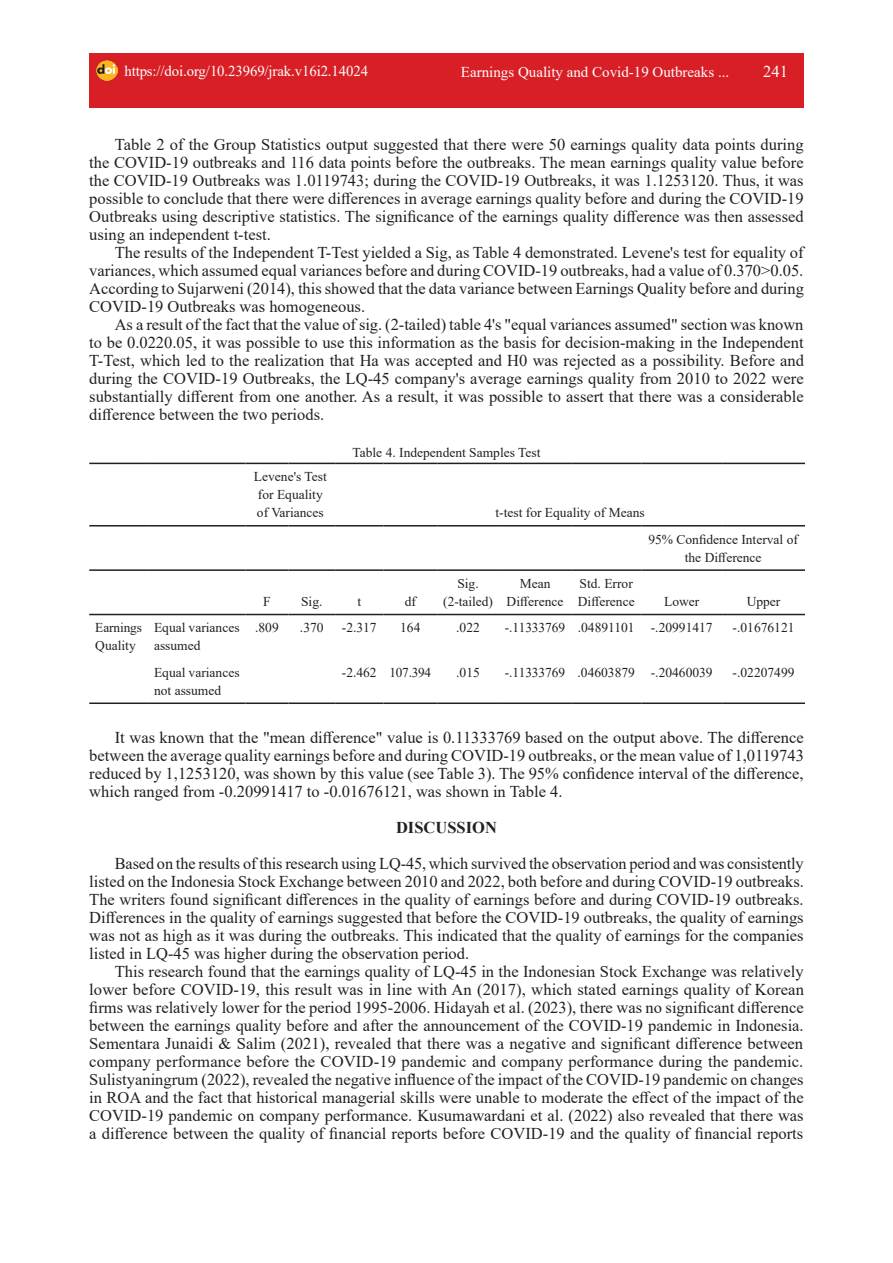
<style>
.page{position:relative;width:893px;height:1263px;background:#fff}
.page>*{position:absolute;margin:0;border:0;box-sizing:border-box;transform-origin:0 0}
.isi_paragraf{font:16.5px/18px "Times New Roman";color:#231f20;text-align:justify}
.isi_paragraf-2{font:700 16.5px "Times New Roman";color:#231f20}
.t1{font:16.5px "Times New Roman";color:#fff}
.t2{font:15px "Times New Roman";color:#fff}
.teks_table{font:13.5px/18px "Times New Roman";color:#231f20}
</style>
<div class="page">
<div style="left:89px;top:53px;width:715px;height:55px;background:#d91f26"></div>
<img style="left:97px;top:60px;width:20px;height:21px">
<hr style="left:89px;top:463px;width:59px;height:1px;background:#231f20">
<hr style="left:148px;top:463px;width:98px;height:1px;background:#231f20">
<hr style="left:246px;top:463px;width:42px;height:1px;background:#231f20">
<hr style="left:288px;top:463px;width:47px;height:1px;background:#231f20">
<hr style="left:335px;top:463px;width:48px;height:1px;background:#231f20">
<hr style="left:383px;top:463px;width:54px;height:1px;background:#231f20">
<hr style="left:437px;top:463px;width:62px;height:1px;background:#231f20">
<hr style="left:499px;top:463px;width:72px;height:1px;background:#231f20">
<hr style="left:571px;top:463px;width:70px;height:1px;background:#231f20">
<hr style="left:641px;top:463px;width:81px;height:1px;background:#231f20">
<hr style="left:722px;top:463px;width:83px;height:1px;background:#231f20">
<hr style="left:89px;top:525px;width:59px;height:1px;background:#231f20">
<hr style="left:148px;top:525px;width:98px;height:1px;background:#231f20">
<hr style="left:246px;top:525px;width:42px;height:1px;background:#231f20">
<hr style="left:288px;top:525px;width:47px;height:1px;background:#231f20">
<hr style="left:335px;top:525px;width:48px;height:1px;background:#231f20">
<hr style="left:383px;top:525px;width:54px;height:1px;background:#231f20">
<hr style="left:437px;top:525px;width:62px;height:1px;background:#231f20">
<hr style="left:499px;top:525px;width:72px;height:1px;background:#231f20">
<hr style="left:571px;top:525px;width:70px;height:1px;background:#231f20">
<hr style="left:641px;top:525px;width:81px;height:1px;background:#231f20">
<hr style="left:722px;top:525px;width:83px;height:1px;background:#231f20">
<hr style="left:89px;top:569px;width:59px;height:2px;background:#231f20">
<hr style="left:148px;top:569px;width:98px;height:2px;background:#231f20">
<hr style="left:246px;top:569px;width:42px;height:2px;background:#231f20">
<hr style="left:288px;top:569px;width:47px;height:2px;background:#231f20">
<hr style="left:335px;top:569px;width:48px;height:2px;background:#231f20">
<hr style="left:383px;top:569px;width:54px;height:2px;background:#231f20">
<hr style="left:437px;top:569px;width:62px;height:2px;background:#231f20">
<hr style="left:499px;top:569px;width:72px;height:2px;background:#231f20">
<hr style="left:571px;top:569px;width:70px;height:2px;background:#231f20">
<hr style="left:641px;top:569px;width:81px;height:2px;background:#231f20">
<hr style="left:722px;top:569px;width:83px;height:2px;background:#231f20">
<hr style="left:89px;top:614px;width:59px;height:1px;background:#231f20">
<hr style="left:148px;top:614px;width:98px;height:1px;background:#231f20">
<hr style="left:246px;top:614px;width:42px;height:1px;background:#231f20">
<hr style="left:288px;top:614px;width:47px;height:1px;background:#231f20">
<hr style="left:335px;top:614px;width:48px;height:1px;background:#231f20">
<hr style="left:383px;top:614px;width:54px;height:1px;background:#231f20">
<hr style="left:437px;top:614px;width:62px;height:1px;background:#231f20">
<hr style="left:499px;top:614px;width:72px;height:1px;background:#231f20">
<hr style="left:571px;top:614px;width:70px;height:1px;background:#231f20">
<hr style="left:641px;top:614px;width:81px;height:1px;background:#231f20">
<hr style="left:722px;top:614px;width:83px;height:1px;background:#231f20">
<hr style="left:89px;top:702px;width:59px;height:2px;background:#231f20">
<hr style="left:148px;top:702px;width:98px;height:2px;background:#231f20">
<hr style="left:246px;top:702px;width:42px;height:2px;background:#231f20">
<hr style="left:288px;top:702px;width:47px;height:2px;background:#231f20">
<hr style="left:335px;top:702px;width:48px;height:2px;background:#231f20">
<hr style="left:383px;top:702px;width:54px;height:2px;background:#231f20">
<hr style="left:437px;top:702px;width:62px;height:2px;background:#231f20">
<hr style="left:499px;top:702px;width:72px;height:2px;background:#231f20">
<hr style="left:571px;top:702px;width:70px;height:2px;background:#231f20">
<hr style="left:641px;top:702px;width:81px;height:2px;background:#231f20">
<hr style="left:722px;top:702px;width:83px;height:2px;background:#231f20">
<p class="t2" style="left:124px;top:60px;width:245px">https://doi.org/10.23969/jrak.v16i2.14024</p>
<p class="t2" style="left:461px;top:61px;width:270px">Earnings Quality and Covid-19 Outbreaks ...</p>
<p class="t1" style="left:763px;top:60px;width:26px">241</p>
<p class="isi_paragraf" style="left:89px;top:135px;width:716px;text-indent:26px">Table 2 of the Group Statistics output suggested that there were 50 earnings quality data points during the COVID-19 outbreaks and 116 data points before the outbreaks. The mean earnings quality value before the COVID-19 Outbreaks was 1.0119743; during the COVID-19 Outbreaks, it was 1.1253120. Thus, it was possible to conclude that there were differences in average earnings quality before and during the COVID-19<br>Outbreaks using descriptive statistics. The significance of the earnings quality difference was then assessed using an independent t-test.</p>
<p class="isi_paragraf" style="left:89px;top:243px;width:716px;text-indent:26px">The results of the Independent T-Test yielded a Sig, as Table 4 demonstrated. Levene's test for equality of variances, which assumed equal variances before and during COVID-19 outbreaks, had a value of 0.370&gt;0.05.<br>According to Sujarweni (2014), this showed that the data variance between Earnings Quality before and during COVID-19 Outbreaks was homogeneous.</p>
<p class="isi_paragraf" style="left:89px;top:315px;width:716px;text-indent:26px">As a result of the fact that the value of sig. (2-tailed) table 4's "equal variances assumed" section was known to be 0.0220.05, it was possible to use this information as the basis for decision-making in the Independent T-Test, which led to the realization that Ha was accepted and H0 was rejected as a possibility. Before and during the COVID-19 Outbreaks, the LQ-45 company's average earnings quality from 2010 to 2022 were substantially different from one another. As a result, it was possible to assert that there was a considerable difference between the two periods.</p>
<p class="teks_table" style="left:352px;top:443px;width:189px">Table 4. Independent Samples Test</p>
<p class="teks_table" style="left:254px;top:467px;width:74px">Levene's Test for Equality of Variances</p>
<p class="teks_table" style="left:495px;top:503px;width:151px">t-test for Equality of Means</p>
<p class="teks_table" style="left:263px;top:592px;width:9px">F</p>
<p class="teks_table" style="left:301px;top:592px;width:23px">Sig.</p>
<p class="teks_table" style="left:357px;top:592px;width:5px">t</p>
<p class="teks_table" style="left:405px;top:592px;width:13px">df</p>
<p class="teks_table" style="left:443px;top:574px;width:51px;text-align:center">Sig. (2-tailed)</p>
<p class="teks_table" style="left:507px;top:574px;width:58px;text-align:center">Mean<br>Difference</p>
<p class="teks_table" style="left:578px;top:574px;width:58px">Std. Error<br>Difference</p>
<p class="teks_table" style="left:648px;top:530px;width:151px;text-align:center">95% Confidence Interval of the Difference</p>
<p class="teks_table" style="left:664px;top:592px;width:37px">Lower</p>
<p class="teks_table" style="left:747px;top:592px;width:35px">Upper</p>
<p class="teks_table" style="left:95px;top:618px;width:48px">Earnings<br>Quality</p>
<p class="teks_table" style="left:154px;top:618px;width:87px">Equal variances assumed</p>
<p class="teks_table" style="left:255px;top:618px;width:25px">.809</p>
<p class="teks_table" style="left:300px;top:618px;width:25px">.370</p>
<p class="teks_table" style="left:342px;top:618px;width:36px">-2.317</p>
<p class="teks_table" style="left:400px;top:618px;width:22px">164</p>
<p class="teks_table" style="left:456px;top:618px;width:25px">.022</p>
<p class="teks_table" style="left:505px;top:618px;width:62px">-.11333769</p>
<p class="teks_table" style="left:578px;top:618px;width:58px">.04891101</p>
<p class="teks_table" style="left:651px;top:618px;width:63px">-.20991417</p>
<p class="teks_table" style="left:733px;top:618px;width:63px">-.01676121</p>
<p class="teks_table" style="left:154px;top:663px;width:87px">Equal variances not assumed</p>
<p class="teks_table" style="left:342px;top:663px;width:36px">-2.462</p>
<p class="teks_table" style="left:389px;top:663px;width:43px">107.394</p>
<p class="teks_table" style="left:456px;top:663px;width:25px">.015</p>
<p class="teks_table" style="left:505px;top:663px;width:62px">-.11333769</p>
<p class="teks_table" style="left:578px;top:663px;width:59px">.04603879</p>
<p class="teks_table" style="left:651px;top:663px;width:63px">-.20460039</p>
<p class="teks_table" style="left:733px;top:663px;width:63px">-.02207499</p>
<p class="isi_paragraf" style="left:89px;top:728px;width:716px;text-indent:26px">It was known that the "mean difference" value is 0.11333769 based on the output above. The difference between the average quality earnings before and during COVID-19 outbreaks, or the mean value of 1,0119743 reduced by 1,1253120, was shown by this value (see Table 3). The 95% confidence interval of the difference, which ranged from -0.20991417 to -0.01676121, was shown in Table 4.</p>
<p class="isi_paragraf-2" style="left:396px;top:816px;width:102px">DISCUSSION</p>
<p class="isi_paragraf" style="left:89px;top:854px;width:716px;text-indent:26px">Based on the results of this research using LQ-45, which survived the observation period and was consistently listed on the Indonesia Stock Exchange between 2010 and 2022, both before and during COVID-19 outbreaks.<br>The writers found significant differences in the quality of earnings before and during COVID-19 outbreaks.<br>Differences in the quality of earnings suggested that before the COVID-19 outbreaks, the quality of earnings was not as high as it was during the outbreaks. This indicated that the quality of earnings for the companies listed in LQ-45 was higher during the observation period.</p>
<p class="isi_paragraf" style="left:89px;top:962px;width:716px;text-indent:26px">This research found that the earnings quality of LQ-45 in the Indonesian Stock Exchange was relatively lower before COVID-19, this result was in line with An (2017), which stated earnings quality of Korean firms was relatively lower for the period 1995-2006. Hidayah et al. (2023), there was no significant difference between the earnings quality before and after the announcement of the COVID-19 pandemic in Indonesia.<br>Sementara Junaidi &amp; Salim (2021), revealed that there was a negative and significant difference between company performance before the COVID-19 pandemic and company performance during the pandemic.<br>Sulistyaningrum (2022), revealed the negative influence of the impact of the COVID-19 pandemic on changes in ROA and the fact that historical managerial skills were unable to moderate the effect of the impact of the COVID-19 pandemic on company performance. Kusumawardani et al. (2022) also revealed that there was a difference between the quality of financial reports before COVID-19 and the quality of financial reports</p>
</div>
